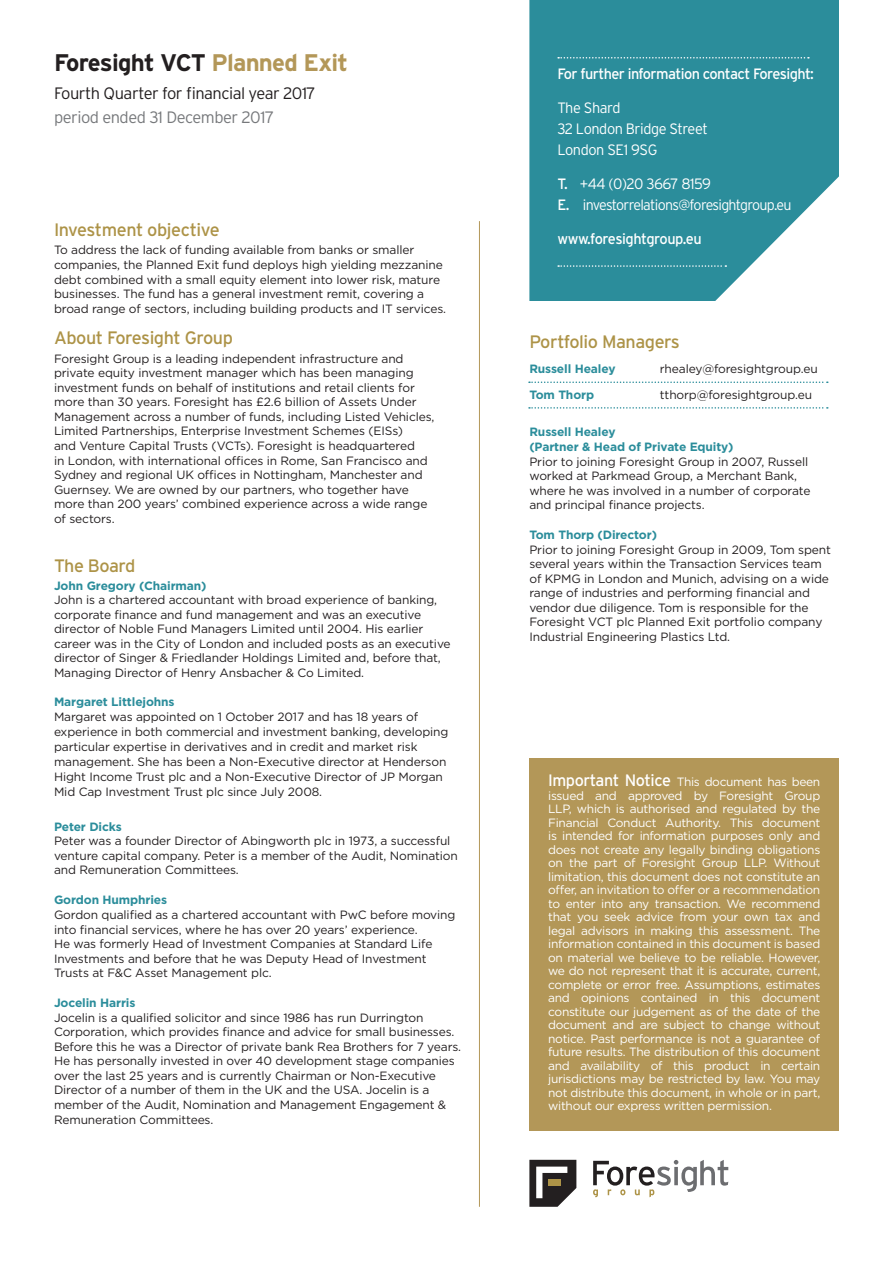
<style>
.page{position:relative;width:893px;height:1263px;background:#fff}
.page>*{position:absolute;margin:0;border:0;box-sizing:border-box;transform-origin:0 0}
.t1{font:700 24px "Interstate";letter-spacing:-.03em;color:#231f20}
.t2{font:18px "Interstate";letter-spacing:-.025em;color:#ad9347}
.t3{font:300 16.5px/24px "Interstate";letter-spacing:-.03em;color:#231f20}
.Subtitle_0{font:15px "Interstate";letter-spacing:-.04em;color:#fff}
.Subtitle_0-2{font:300 15px/21px "Interstate";letter-spacing:-.03em;color:#fff}
.Subtitle_0-3{font:300 14.7px "Interstate";letter-spacing:-.05em;color:#fff}
.t4{font:12px/14.5px "Gotham";letter-spacing:-.01em;color:#231f20}
.Intro_Para{font:12px/13.5px "Gotham";letter-spacing:-.025em;color:#fff;text-align:justify}
.t5{font:700 12px/15px "Gotham";letter-spacing:-.01em;color:#2b8d9b}
.s1{color:#b39758}
.s2{color:#76787b}
.s3{font-weight:700;color:#2b8d9b}
.s4{font-weight:400}
.s5{font-weight:400;font-size:15px}
.s6{font-family:"Interstate";font-size:16.5px}
</style>
<div class="page">
<div style="left:529px;top:758px;width:310px;height:372px;background:#b39758"></div>
<svg style="left:529px;top:381px;width:299px;height:2px"></svg>
<svg style="left:529px;top:407px;width:299px;height:2px"></svg>
<hr style="left:479px;top:221px;width:1px;height:986px;background:#b39758">
<svg style="left:529px;top:1160px;width:47px;height:47px"></svg>
<div style="left:549px;top:1179px;width:12px;height:6px;background:#ad9347"></div>
<svg style="left:593px;top:1160px;width:135px;height:37px"></svg>
<svg style="left:529px;top:0;width:310px;height:301px;background:#3d96a3"></svg>
<svg style="left:558px;top:57px;width:251px;height:2px"></svg>
<svg style="left:558px;top:265px;width:168px;height:2px"></svg>
<p class="t1" style="left:54px;top:49px;width:296px">Foresight VCT <span class="s1">Planned Exit</span></p>
<p class="t3" style="left:54px;top:81px;width:263px">Fourth Quarter for financial year 2017 <span class="s2">period ended 31 December 2017</span></p>
<p class="t2" style="left:54px;top:219px;width:167px">Investment objective</p>
<p class="t4" style="left:54px;top:243px;width:394px">To address the lack of funding available from banks or smaller companies, the Planned Exit fund deploys high yielding mezzanine debt combined with a small equity element into lower risk, mature businesses. The fund has a general investment remit, covering a broad range of sectors, including building products and IT services.</p>
<p class="t2" style="left:54px;top:327px;width:180px">About Foresight Group</p>
<p class="t4" style="left:54px;top:351px;width:382px">Foresight Group is a leading independent infrastructure and private equity investment manager which has been managing investment funds on behalf of institutions and retail clients for more than 30 years. Foresight has £2.6 billion of Assets Under Management across a number of funds, including Listed Vehicles, Limited Partnerships, Enterprise Investment Schemes (EISs)<br>and Venture Capital Trusts (VCTs). Foresight is headquartered<br>in London, with international offices in Rome, San Francisco and Sydney and regional UK offices in Nottingham, Manchester and Guernsey. We are owned by our partners, who together have more than 200 years’ combined experience across a wide range of sectors.</p>
<p class="t2" style="left:54px;top:555px;width:83px">The Board</p>
<p class="t4" style="left:54px;top:578px;width:398px"><span class="s3">John Gregory (Chairman)<br></span>John is a chartered accountant with broad experience of banking, corporate finance and fund management and was an executive director of Noble Fund Managers Limited until 2004. His earlier career was in the City of London and included posts as an executive director of Singer &amp; Friedlander Holdings Limited and, before that, Managing Director of Henry Ansbacher &amp; Co Limited.</p>
<p class="t4" style="left:54px;top:694px;width:396px;line-height:15px"><span class="s3">Margaret Littlejohns<br></span>Margaret was appointed on 1 October 2017 and has 18 years of experience in both commercial and investment banking, developing particular expertise in derivatives and in credit and market risk management. She has been a Non-Executive director at Henderson Hight Income Trust plc and a Non-Executive Director of JP Morgan Mid Cap Investment Trust plc since July 2008.</p>
<p class="t4" style="left:54px;top:819px;width:405px"><span class="s3">Peter Dicks<br></span>Peter was a founder Director of Abingworth plc in 1973, a successful venture capital company. Peter is a member of the Audit, Nomination and Remuneration Committees.</p>
<p class="t4" style="left:54px;top:893px;width:403px"><span class="s3">Gordon Humphries<br></span>Gordon qualified as a chartered accountant with PwC before moving into financial services, where he has over 20 years’ experience.<br>He was formerly Head of Investment Companies at Standard Life Investments and before that he was Deputy Head of Investment Trusts at F&amp;C Asset Management plc.</p>
<p class="t4" style="left:54px;top:995px;width:409px"><span class="s3">Jocelin Harris<br></span>Jocelin is a qualified solicitor and since 1986 has run Durrington Corporation, which provides finance and advice for small businesses.<br>Before this he was a Director of private bank Rea Brothers for 7 years.<br>He has personally invested in over 40 development stage companies over the last 25 years and is currently Chairman or Non-Executive Director of a number of them in the UK and the USA. Jocelin is a member of the Audit, Nomination and Management Engagement &amp; Remuneration Committees.</p>
<p class="Subtitle_0" style="left:557px;top:66px;width:258px">For further information contact Foresight:</p>
<p class="Subtitle_0-2" style="left:557px;top:97px;width:152px">The Shard<br>32 London Bridge Street<br>London SE1 9SG</p>
<p class="Subtitle_0-2" style="left:557px;top:173px;width:155px"><span class="s4">T.</span> +44 (0)20 3667 8159</p>
<p class="Subtitle_0-3" style="left:557px;top:196px;width:236px"><span class="s5">E.</span> investorrelations@foresightgroup.eu</p>
<p class="Subtitle_0" style="left:557px;top:230px;width:146px">www.foresightgroup.eu</p>
<p class="t2" style="left:529px;top:331px;width:152px">Portfolio Managers</p>
<p class="t5" style="left:529px;top:361px;width:88px">Russell Healey</p>
<p class="t4" style="left:660px;top:362px;width:159px">rhealey@foresightgroup.eu</p>
<p class="t5" style="left:529px;top:387px;width:66px">Tom Thorp</p>
<p class="t4" style="left:660px;top:387px;width:154px">tthorp@foresightgroup.eu</p>
<p class="t5" style="left:529px;top:424px;width:206px">Russell Healey<br>(Partner &amp; Head of Private Equity)</p>
<p class="t4" style="left:529px;top:454px;width:283px">Prior to joining Foresight Group in 2007, Russell worked at Parkmead Group, a Merchant Bank, where he was involved in a number of corporate and principal finance projects.</p>
<p class="t5" style="left:529px;top:527px;width:129px">Tom Thorp (Director)</p>
<p class="t4" style="left:529px;top:542px;width:303px">Prior to joining Foresight Group in 2009, Tom spent several years within the Transaction Services team of KPMG in London and Munich, advising on a wide range of industries and performing financial and vendor due diligence. Tom is responsible for the Foresight VCT plc Planned Exit portfolio company Industrial Engineering Plastics Ltd.</p>
<p class="Intro_Para" style="left:548px;top:775px;width:274px"><span class="s6">Important Notice</span> This document has been issued and approved by Foresight Group LLP, which is authorised and regulated by the Financial Conduct Authority. This document is intended for information purposes only and does not create any legally binding obligations on the part of Foresight Group LLP. Without limitation, this document does not constitute an offer, an invitation to offer or a recommendation to enter into any transaction. We recommend that you seek advice from your own tax and legal advisors in making this assessment. The information contained in this document is based on material we believe to be reliable. However, we do not represent that it is accurate, current, complete or error free. Assumptions, estimates and opinions contained in this document constitute our judgement as of the date of the document and are subject to change without notice. Past performance is not a guarantee of future results. The distribution of this document and availability of this product in certain jurisdictions may be restricted by law. You may not distribute this document, in whole or in part, without our express written permission.</p>
</div>
